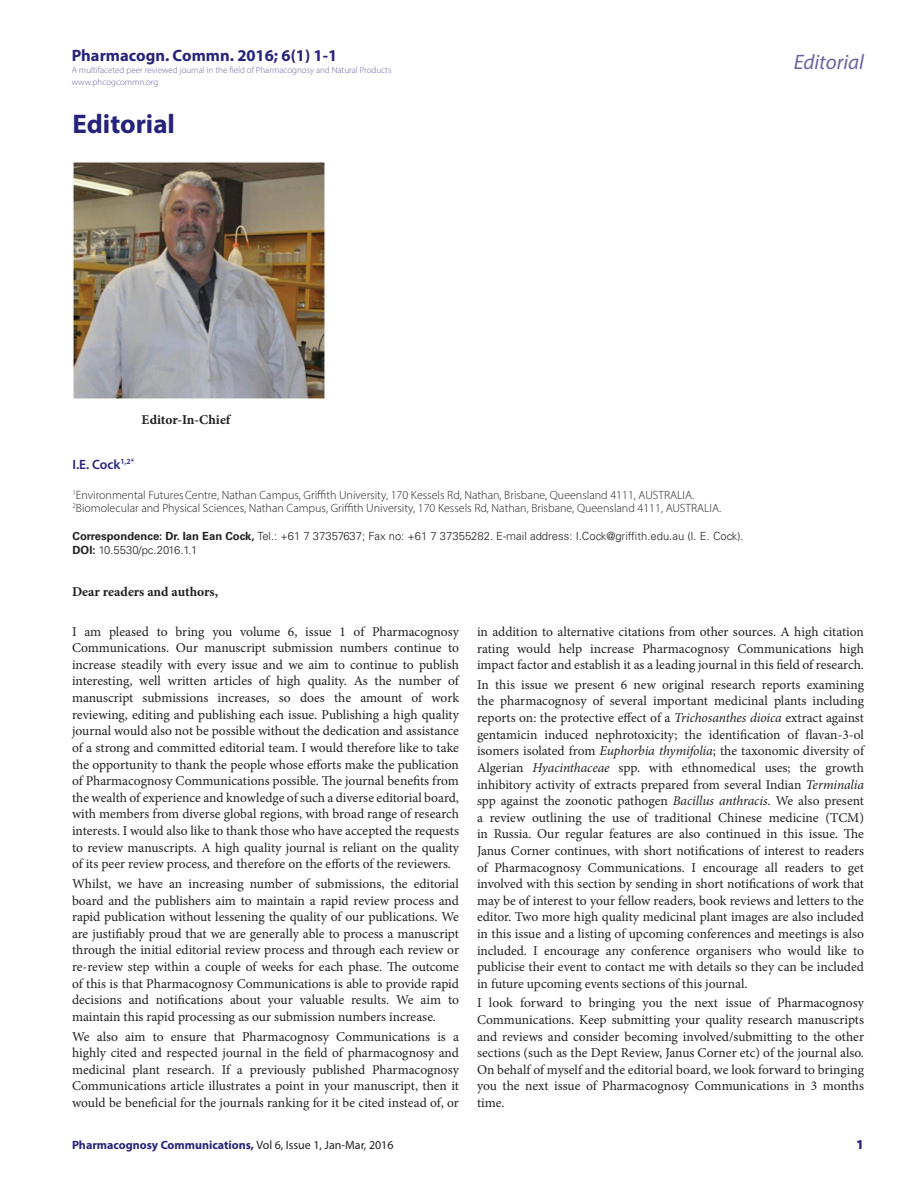
<style>
.page{position:relative;width:918px;height:1188px;background:#fff}
.page>*{position:absolute;margin:0;border:0;box-sizing:border-box;transform-origin:0 0}
.CT{font:700 27px "Myriad Pro";color:#26237b}
.t1{font:italic 21px "Myriad Pro";color:#6964a1}
.t2{font:700 16.5px "Myriad Pro";color:#26237b}
.TXT{font:13.5px/16.6px "Minion Pro";color:#231f20;text-align:justify}
.TXT-2{font:700 13.5px "Minion Pro";color:#231f20}
.CA{font:600 13.5px "Myriad Pro";color:#26237b}
.t3{font:900 13.5px "Myriad Pro";color:#26237b}
.CA_Aff{font:300 12px "Myriad Pro";color:#231f20}
.t4{font:700 12px "Myriad Pro";color:#26237b}
.ABS_TXT{font:300 11.25px "Univers LT Std";color:#231f20}
.t5{font:300 9px/12px "Myriad Pro";color:#6964a1}
.s1{font-weight:700}
.s2{font-style:italic}
.s3{font-weight:400;color:#231f20}
</style>
<div class="page">
<img style="left:73px;top:162px;width:252px;height:237px">
<p class="t2" style="left:72px;top:45px;width:267px">Pharmacogn. Commn. 2016; 6(1) 1-1</p>
<p class="t5" style="left:72px;top:64px;width:321px">A multifaceted peer reviewed journal in the field of Pharmacognosy and Natural Products www.phcogcommn.org</p>
<p class="CT" style="left:73px;top:106px;width:104px">Editorial</p>
<h2 class="t1" style="left:794px;top:49px;width:72px">Editorial</h2>
<p class="TXT-2" style="left:142px;top:410px;width:90px">Editor-In-Chief</p>
<p class="CA" style="left:73px;top:455px;width:63px">I.E. Cock<sup>1,2*</sup></p>
<p class="CA_Aff" style="left:73px;top:487px;width:623px"><sup>1</sup>Environmental FuturesCentre, Nathan Campus, Griffith University, 170 Kessels Rd, Nathan, Brisbane, Queensland 4111, AUSTRALIA.</p>
<p class="CA_Aff" style="left:73px;top:501px;width:650px"><sup>2</sup>Biomolecular and Physical Sciences, Nathan Campus, Griffith University, 170 Kessels Rd, Nathan, Brisbane, Queensland 4111, AUSTRALIA.</p>
<p class="ABS_TXT" style="left:73px;top:529px;width:673px"><span class="s1">Correspondence: Dr. Ian Ean Cock,</span> Tel.: +61 7 37357637; Fax no: +61 7 37355282. E-mail address: I.Cock@griffith.edu.au (I. E. Cock).</p>
<p class="ABS_TXT" style="left:73px;top:543px;width:127px"><span class="s1">DOI:</span> 10.5530/pc.2016.1.1</p>
<p class="TXT-2" style="left:72px;top:583px;width:148px">Dear readers and authors,</p>
<p class="TXT" style="left:72px;top:623px;width:389px">I am pleased to bring you volume 6, issue 1 of Pharmacognosy Communications. Our manuscript submission numbers continue to increase steadily with every issue and we aim to continue to publish interesting, well written articles of high quality. As the number of manuscript submissions increases, so does the amount of work reviewing, editing and publishing each issue. Publishing a high quality journal would also not be possible without the dedication and assistance of a strong and committed editorial team. I would therefore like to take the opportunity to thank the people whose efforts make the publication of Pharmacognosy Communications possible. The journal benefits from the wealth of experience and knowledge of such a diverse editorial board, with members from diverse global regions, with broad range of research interests. I would also like to thank those who have accepted the requests to review manuscripts. A high quality journal is reliant on the quality of its peer review process, and therefore on the efforts of the reviewers.</p>
<p class="TXT" style="left:72px;top:875px;width:389px">Whilst, we have an increasing number of submissions, the editorial board and the publishers aim to maintain a rapid review process and rapid publication without lessening the quality of our publications. We are justifiably proud that we are generally able to process a manuscript through the initial editorial review process and through each review or re-review step within a couple of weeks for each phase. The outcome of this is that Pharmacognosy Communications is able to provide rapid decisions and notifications about your valuable results. We aim to maintain this rapid processing as our submission numbers increase.</p>
<p class="TXT" style="left:72px;top:1028px;width:389px">We also aim to ensure that Pharmacognosy Communications is a highly cited and respected journal in the field of pharmacognosy and medicinal plant research. If a previously published Pharmacognosy Communications article illustrates a point in your manuscript, then it would be beneficial for the journals ranking for it be cited instead of, or</p>
<p class="TXT" style="left:477px;top:623px;width:389px">in addition to alternative citations from other sources. A high citation rating would help increase Pharmacognosy Communications high impact factor and establish it as a leading journal in this field of research.</p>
<p class="TXT" style="left:477px;top:676px;width:389px">In this issue we present 6 new original research reports examining the pharmacognosy of several important medicinal plants including reports on: the protective effect of a <span class="s2">Trichosanthes dioica</span> extract against gentamicin induced nephrotoxicity; the identification of flavan-3-ol isomers isolated from <span class="s2">Euphorbia thymifolia</span>; the taxonomic diversity of Algerian <span class="s2">Hyacinthaceae</span> spp. with ethnomedical uses; the growth inhibitory activity of extracts prepared from several Indian <span class="s2">Terminalia </span>spp against the zoonotic pathogen <span class="s2">Bacillus anthracis.</span> We also present a review outlining the use of traditional Chinese medicine (TCM) in Russia. Our regular features are also continued in this issue. The Janus Corner continues, with short notifications of interest to readers of Pharmacognosy Communications. I encourage all readers to get involved with this section by sending in short notifications of work that may be of interest to your fellow readers, book reviews and letters to the editor. Two more high quality medicinal plant images are also included in this issue and a listing of upcoming conferences and meetings is also included. I encourage any conference organisers who would like to publicise their event to contact me with details so they can be included in future upcoming events sections of this journal.</p>
<p class="TXT" style="left:477px;top:995px;width:389px">I look forward to bringing you the next issue of Pharmacognosy Communications. Keep submitting your quality research manuscripts and reviews and consider becoming involved/submitting to the other sections (such as the Dept Review, Janus Corner etc) of the journal also.<br>On behalf of myself and the editorial board, we look forward to bringing you the next issue of Pharmacognosy Communications in 3 months time.</p>
<p class="t4" style="left:72px;top:1137px;width:323px">Pharmacognosy Communications, <span class="s3">Vol 6, Issue 1, Jan-Mar, 2016</span></p>
<p class="t3" style="left:856px;top:1136px;width:9px">1</p>
</div>
